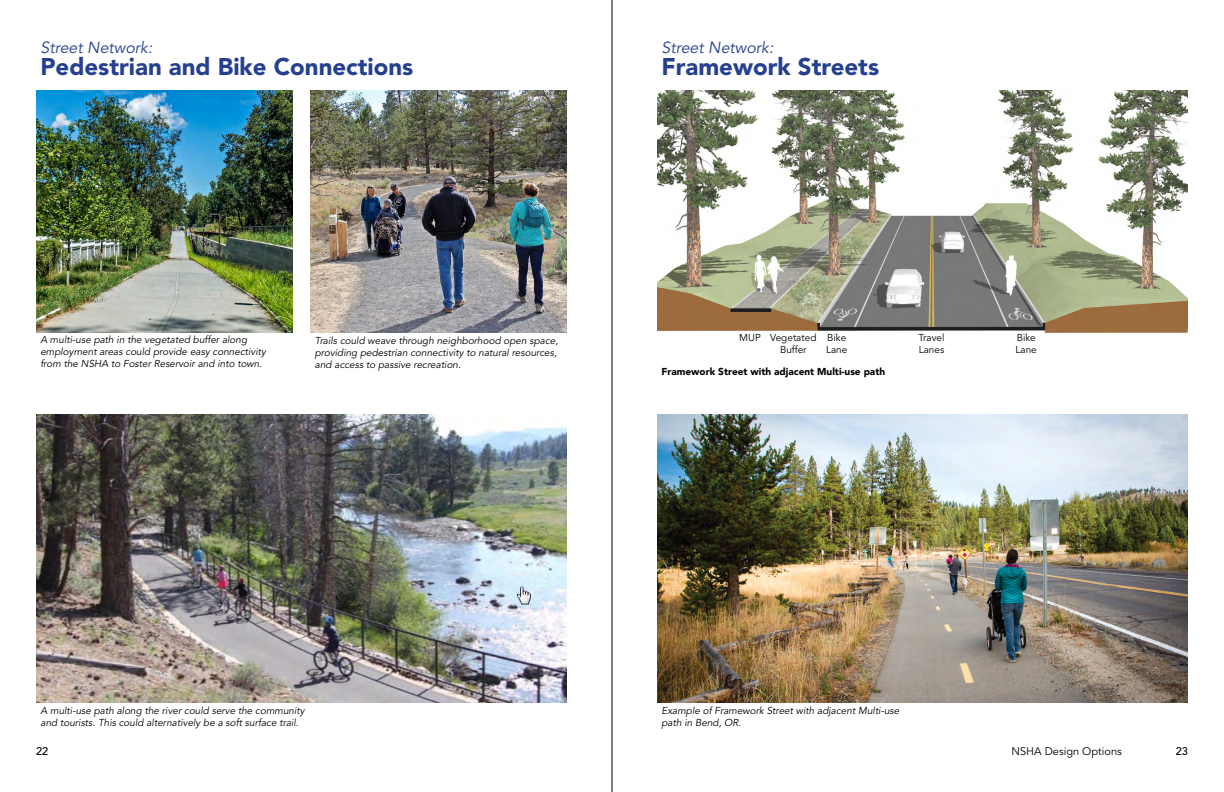
<style>
.page{position:relative;width:1224px;height:792px;background:#fff}
.page>*{position:absolute;margin:0;border:0;box-sizing:border-box;transform-origin:0 0}
.t1{font:900 24px "Avenir LT Std";color:#25408f}
.t2{font:16px "Avenir";color:#25408f}
.t3{font:11px "Avenir";color:#000}
.t4{font:500 11px "Avenir";color:#000}
.t5{font:10px/12px "Avenir";color:#000}
.t6{font:900 10px "Avenir LT Std";color:#000}
</style>
<div class="page">
<img style="left:36px;top:90px;width:257px;height:242px">
<img style="left:310px;top:90px;width:257px;height:242px">
<img style="left:36px;top:414px;width:531px;height:288px">
<img style="left:657px;top:90px;width:530px;height:244px">
<img style="left:657px;top:414px;width:530px;height:288px">
<hr style="left:612px;top:0;width:1px;height:792px;background:#000">
<h2 class="t2" style="left:40px;top:38px;width:116px">Street Network:</h2>
<h1 class="t1" style="left:40px;top:52px;width:374px">Pedestrian and Bike Connections</h1>
<h2 class="t2" style="left:662px;top:38px;width:116px">Street Network:</h2>
<h1 class="t1" style="left:662px;top:52px;width:219px">Framework Streets</h1>
<p class="t5" style="left:40px;top:334px;width:229px">A multi-use path in the vegetated buffer along employment areas could provide easy connectivity from the NSHA to Foster Reservoir and into town.</p>
<p class="t5" style="left:315px;top:335px;width:247px">Trails could weave through neighborhood open space, providing pedestrian connectivity to natural resources, and access to passive recreation.</p>
<p class="t5" style="left:739px;top:332px;width:23px">MUP</p>
<p class="t5" style="left:826px;top:332px;width:23px">Bike<br>Lane</p>
<p class="t5" style="left:770px;top:332px;width:48px;text-align:center">Vegetated<br>Buffer</p>
<p class="t5" style="left:1016px;top:332px;width:23px">Bike<br>Lane</p>
<p class="t5" style="left:918px;top:332px;width:28px">Travel<br>Lanes</p>
<p class="t6" style="left:662px;top:366px;width:225px">Framework Street with adjacent Multi-use path</p>
<p class="t5" style="left:41px;top:705px;width:267px">A multi-use path along the river could serve the community and tourists. This could alternatively be a soft surface trail.</p>
<p class="t5" style="left:662px;top:705px;width:241px">Example of Framework Street with adjacent Multi-use path in Bend, OR.</p>
<p class="t4" style="left:36px;top:745px;width:14px">22</p>
<p class="t3" style="left:1012px;top:745px;width:112px">NSHA Design Options</p>
<p class="t4" style="left:1176px;top:745px;width:14px">23</p>
</div>
